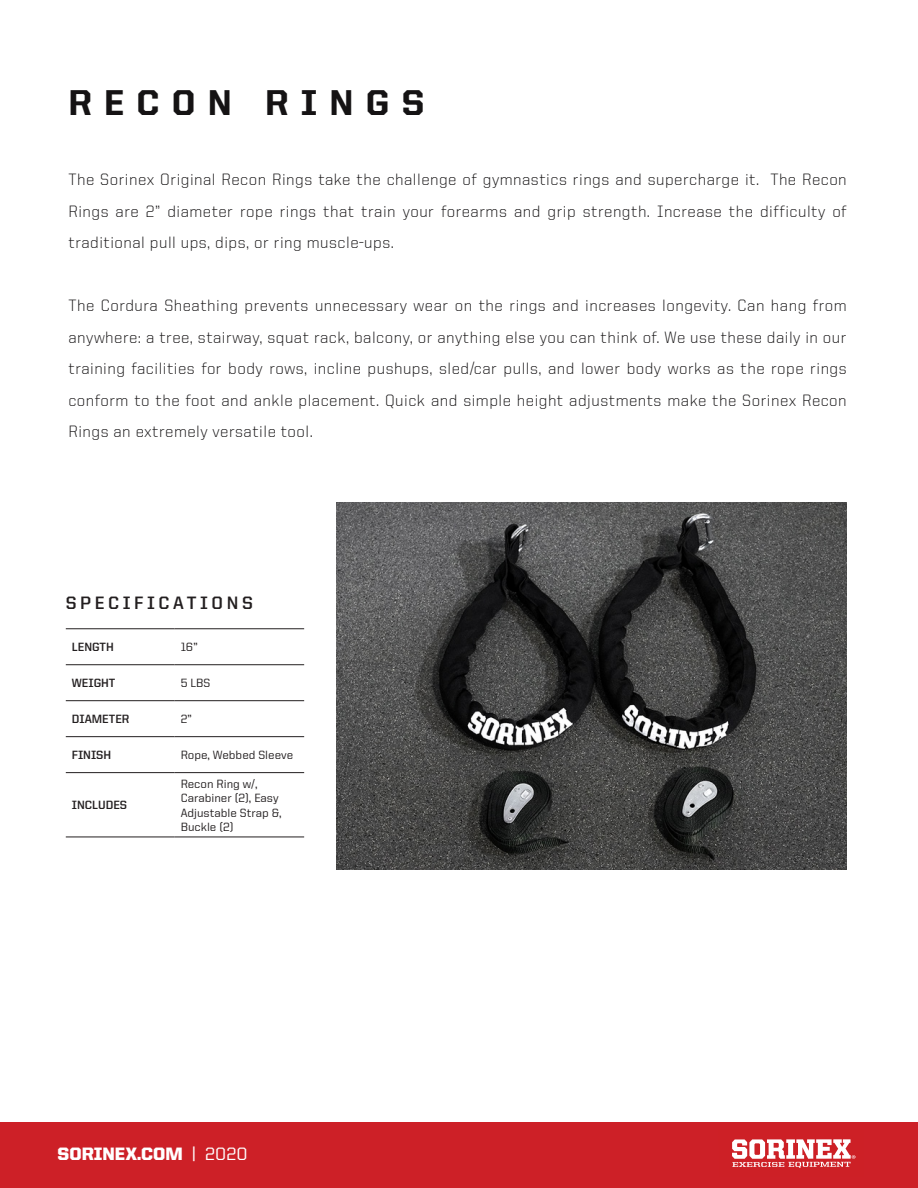
<style>
.page{position:relative;width:918px;height:1188px;background:#fff}
.page>*{position:absolute;margin:0;border:0;box-sizing:border-box;transform-origin:0 0}
.Story_Title{font:800 36px "United Sans Reg";letter-spacing:.34em;color:#151314}
.t1{font:900 18px "United Sans Reg";color:#fff}
.t2{font:700 18px "United Sans Reg";letter-spacing:.2em;color:#231f20}
.Standard_Paragraph{font:300 16.5px/31.5px "United Sans Reg";letter-spacing:.03em;color:#151314;text-align:justify}
.t3{font:500 12px/14.4px "United Sans Reg";color:#231f20}
.t4{font:700 12px "United Sans Reg";color:#231f20}
.s1{font-weight:500}
</style>
<div class="page">
<div style="left:0;top:1122px;width:918px;height:66px;background:#cd2027"></div>
<svg style="left:732px;top:1139px;width:123px;height:29px"></svg>
<hr style="left:66px;top:629px;width:109px;height:1px;background:#231f20">
<hr style="left:175px;top:629px;width:129px;height:1px;background:#231f20">
<hr style="left:66px;top:664px;width:109px;height:1px;background:#231f20">
<hr style="left:175px;top:664px;width:129px;height:1px;background:#231f20">
<hr style="left:66px;top:700px;width:109px;height:1px;background:#231f20">
<hr style="left:175px;top:700px;width:129px;height:1px;background:#231f20">
<hr style="left:66px;top:736px;width:109px;height:1px;background:#231f20">
<hr style="left:175px;top:736px;width:129px;height:1px;background:#231f20">
<hr style="left:66px;top:772px;width:109px;height:1px;background:#231f20">
<hr style="left:175px;top:772px;width:129px;height:1px;background:#231f20">
<hr style="left:66px;top:837px;width:109px;height:1px;background:#231f20">
<hr style="left:175px;top:837px;width:129px;height:1px;background:#231f20">
<img style="left:337px;top:502px;width:510px;height:368px">
<p class="Story_Title" style="left:68px;top:83px;width:357px">RECON RINGS</p>
<p class="Standard_Paragraph" style="left:68px;top:164px;width:780px">The Sorinex Original Recon Rings take the challenge of gymnastics rings and supercharge it. The Recon Rings are 2” diameter rope rings that train your forearms and grip strength. Increase the difficulty of traditional pull ups, dips, or ring muscle-ups.</p>
<p class="Standard_Paragraph" style="left:68px;top:290px;width:780px">The Cordura Sheathing prevents unnecessary wear on the rings and increases longevity. Can hang from anywhere: a tree, stairway, squat rack, balcony, or anything else you can think of. We use these daily in our training facilities for body rows, incline pushups, sled/car pulls, and lower body works as the rope rings conform to the foot and ankle placement. Quick and simple height adjustments make the Sorinex Recon Rings an extremely versatile tool.</p>
<p class="t2" style="left:66px;top:593px;width:189px">SPECIFICATIONS</p>
<p class="t4" style="left:72px;top:641px;width:44px">LENGTH</p>
<p class="t3" style="left:181px;top:640px;width:18px">16”</p>
<p class="t4" style="left:72px;top:677px;width:45px">WEIGHT</p>
<p class="t3" style="left:181px;top:676px;width:31px">5 LBS</p>
<p class="t4" style="left:72px;top:713px;width:59px">DIAMETER</p>
<p class="t3" style="left:181px;top:712px;width:13px">2”</p>
<p class="t4" style="left:72px;top:749px;width:41px">FINISH</p>
<p class="t3" style="left:181px;top:748px;width:114px">Rope, Webbed Sleeve</p>
<p class="t4" style="left:72px;top:799px;width:57px">INCLUDES</p>
<p class="t3" style="left:181px;top:776px;width:103px">Recon Ring w/,<br>Carabiner (2), Easy<br>Adjustable Strap &amp;,<br>Buckle (2)</p>
<p class="t1" style="left:58px;top:1144px;width:192px">SORINEX.COM <span class="s1">| 2020</span></p>
</div>
